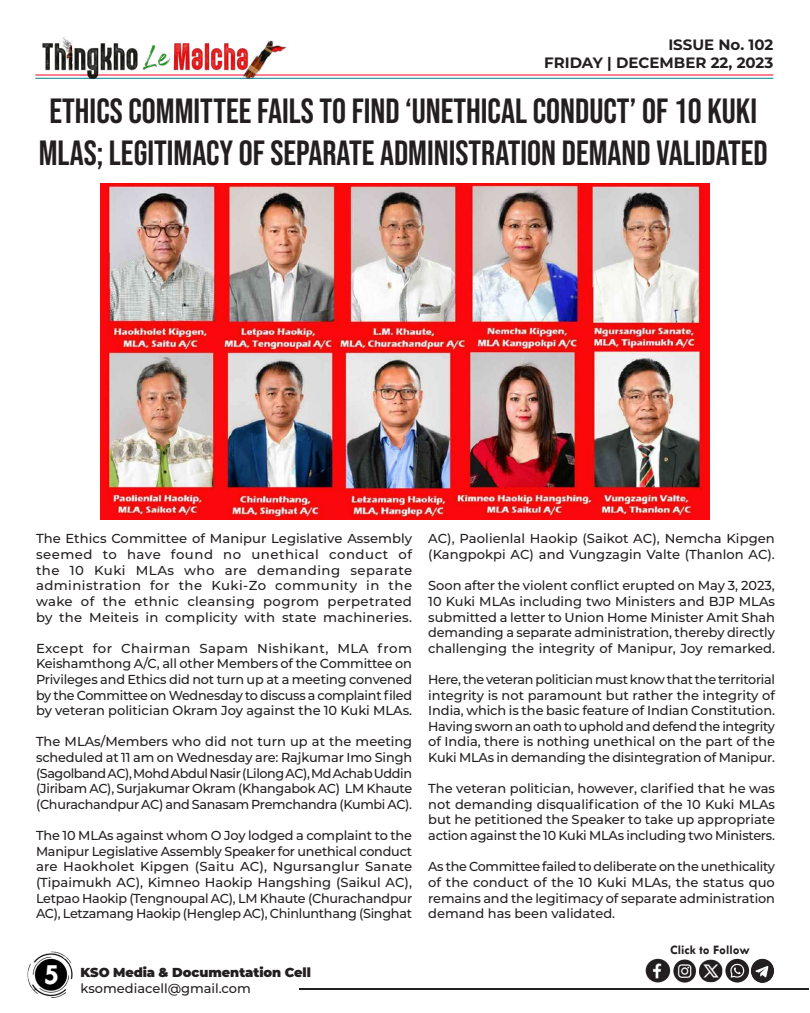
<style>
.page{position:relative;width:810px;height:1013px;background:#fff}
.page>*{position:absolute;margin:0;border:0;box-sizing:border-box;transform-origin:0 0}
.t1{font:35px/42px "Bebas Neue";color:#231f20;text-align:center}
.t2{font:700 30px "Tw Cen";color:#fff}
.t3{font:700 15px/18px "Montserrat";color:#231f20;text-align:right}
.t4{font:500 13px/15.6px "Montserrat";letter-spacing:-.005em;color:#231f20;text-align:justify}
.t5{font:900 13px "Montserrat";letter-spacing:-.005em;color:#231f20}
.t6{font:700 13px "Tw Cen";color:#231f20}
</style>
<div class="page">
<hr style="left:299px;top:988px;width:509px;height:1px;background:#231f20">
<img style="left:27px;top:951px;width:46px;height:47px">
<hr style="left:35px;top:74px;width:738px;height:1px;background:#ff002d">
<hr style="left:35px;top:78px;width:738px;height:1px;background:#00848b">
<img style="left:35px;top:37px;width:254px;height:42px">
<img style="left:645px;top:958px;width:129px;height:25px">
<img style="left:101px;top:183px;width:609px;height:336px">
<p class="t3" style="left:544px;top:35px;width:231px">ISSUE No. 102<br>FRIDAY | DECEMBER 22, 2023</p>
<h1 class="t1" style="left:39px;top:90px;width:730px">ETHICS COMMITTEE FAILS TO FIND ‘UNETHICAL CONDUCT’ OF 10 KUKI<br>MLAS; LEGITIMACY OF SEPARATE ADMINISTRATION DEMAND VALIDATED</h1>
<p class="t4" style="left:36px;top:530px;width:378px">The Ethics Committee of Manipur Legislative Assembly seemed to have found no unethical conduct of the 10 Kuki MLAs who are demanding separate administration for the Kuki-Zo community in the wake of the ethnic cleansing pogrom perpetrated by the Meiteis in complicity with state machineries.</p>
<p class="t4" style="left:36px;top:639px;width:378px">Except for Chairman Sapam Nishikant, MLA from Keishamthong A/C, all other Members of the Committee on Privileges and Ethics did not turn up at a meeting convened by the Committee on Wednesday to discuss a complaint filed by veteran politician Okram Joy against the 10 Kuki MLAs.</p>
<p class="t4" style="left:36px;top:733px;width:378px">The MLAs/Members who did not turn up at the meeting scheduled at 11 am on Wednesday are: Rajkumar Imo Singh (Sagolband AC), Mohd Abdul Nasir (Lilong AC), Md Achab Uddin (Jiribam AC), Surjakumar Okram (Khangabok AC) LM Khaute (Churachandpur AC) and Sanasam Premchandra (Kumbi AC).</p>
<p class="t4" style="left:36px;top:827px;width:378px">The 10 MLAs against whom O Joy lodged a complaint to the Manipur Legislative Assembly Speaker for unethical conduct are Haokholet Kipgen (Saitu AC), Ngursanglur Sanate (Tipaimukh AC), Kimneo Haokip Hangshing (Saikul AC), Letpao Haokip (Tengnoupal AC), LM Khaute (Churachandpur AC), Letzamang Haokip (Henglep AC), Chinlunthang (Singhat</p>
<h2 class="t2" style="left:43px;top:956px;width:17px">5</h2>
<p class="t5" style="left:81px;top:962px;width:232px">KSO Media &amp; Documentation Cell</p>
<p class="t4" style="left:81px;top:979px;width:172px">ksomediacell@gmail.com</p>
<p class="t4" style="left:428px;top:530px;width:348px">AC), Paolienlal Haokip (Saikot AC), Nemcha Kipgen (Kangpokpi AC) and Vungzagin Valte (Thanlon AC).</p>
<p class="t4" style="left:428px;top:577px;width:348px">Soon after the violent conflict erupted on May 3, 2023, 10 Kuki MLAs including two Ministers and BJP MLAs submitted a letter to Union Home Minister Amit Shah demanding a separate administration, thereby directly challenging the integrity of Manipur, Joy remarked.</p>
<p class="t4" style="left:428px;top:671px;width:348px">Here, the veteran politician must know that the territorial integrity is not paramount but rather the integrity of India, which is the basic feature of Indian Constitution.<br>Having sworn an oath to uphold and defend the integrity of India, there is nothing unethical on the part of the Kuki MLAs in demanding the disintegration of Manipur.</p>
<p class="t4" style="left:428px;top:780px;width:348px">The veteran politician, however, clarified that he was not demanding disqualification of the 10 Kuki MLAs but he petitioned the Speaker to take up appropriate action against the 10 Kuki MLAs including two Ministers.</p>
<p class="t4" style="left:428px;top:858px;width:348px">As the Committee failed to deliberate on the unethicality of the conduct of the 10 Kuki MLAs, the status quo remains and the legitimacy of separate administration demand has been validated.</p>
<p class="t6" style="left:670px;top:942px;width:81px">Click to Follow</p>
</div>
